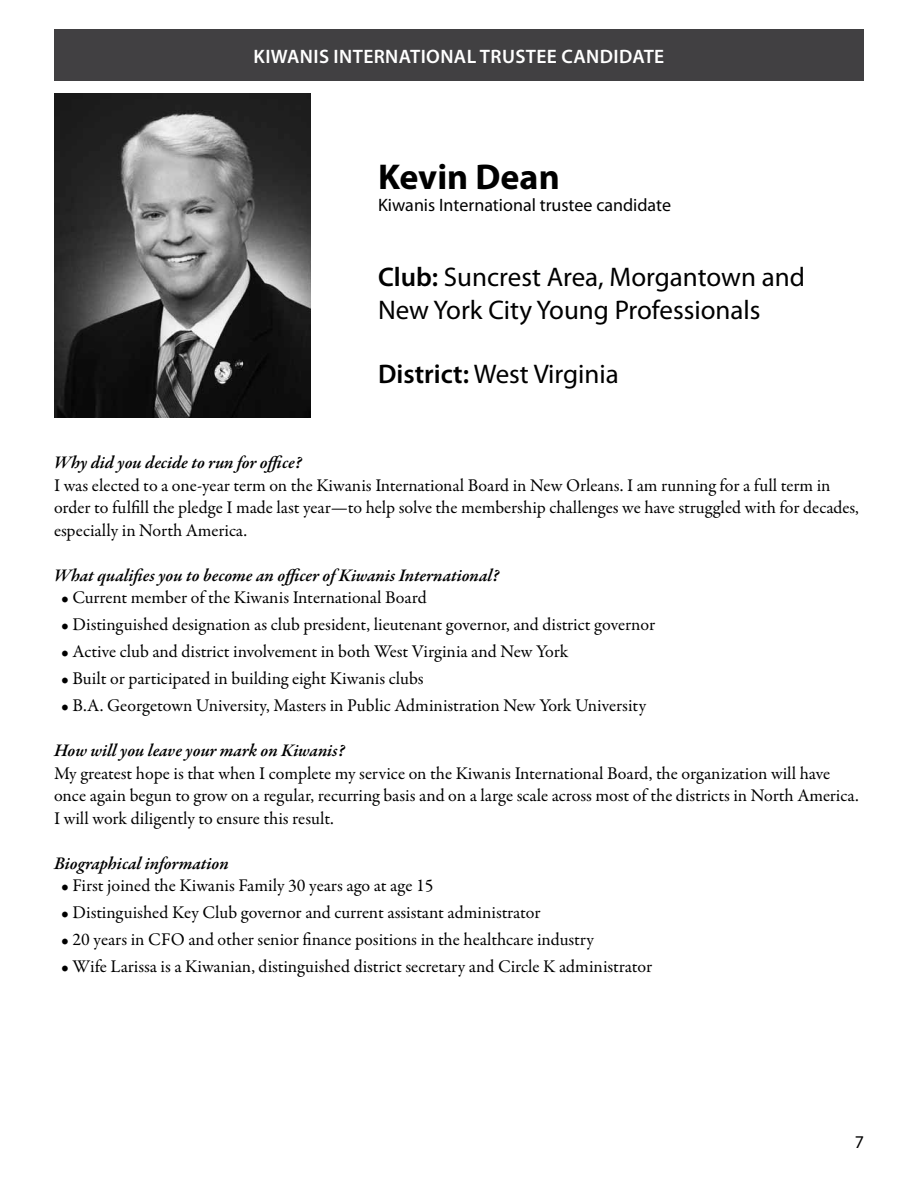
<style>
.page{position:relative;width:918px;height:1188px;background:#fff}
.page>*{position:absolute;margin:0;border:0;box-sizing:border-box;transform-origin:0 0}
.t1{font:700 36px "Myriad Pro";color:#000}
.t2{font:27px/32.4px "Myriad Pro";color:#000}
.t3{font:600 19.5px "Myriad Pro";letter-spacing:.02em;color:#fff}
.t4{font:18px/22.5px "Garamond Premr Pro";color:#000}
.t5{font:italic 600 18px "Garamond Premr Pro";color:#000}
.t6{font:18px "Myriad Pro";color:#000}
.s1{font-weight:600}
</style>
<div class="page">
<img style="left:54px;top:94px;width:256px;height:324px">
<div style="left:54px;top:29px;width:810px;height:52px;background:#414042"></div>
<p class="t3" style="left:254px;top:44px;width:91px">KIWANIS INTE</p>
<p class="t3" style="left:374px;top:44px;width:153px">RNATIONAL TRUSTEE</p>
<p class="t3" style="left:561px;top:44px;width:94px">CANDIDATE</p>
<h1 class="t1" style="left:378px;top:153px;width:183px">Kevin Dean</h1>
<p class="t6" style="left:378px;top:193px;width:295px">Kiwanis International trustee candidate</p>
<h2 class="t2" style="left:378px;top:261px;width:429px"><span class="s1">CLUB:</span> Suncrest Area, Morgantown and<br>New York City Young Professionals</h2>
<h2 class="t2" style="left:378px;top:358px;width:242px"><span class="s1">DISTRICT:</span> West Virginia</h2>
<p class="t5" style="left:54px;top:451px;width:249px">Why did you decide to run for office?</p>
<p class="t4" style="left:54px;top:474px;width:807px">I was elected to a one-year term on the Kiwanis International Board in New Orleans. I am running for a full term in order to fulfill the pledge I made last year—to help solve the membership challenges we have struggled with for decades, especially in North America.</p>
<p class="t5" style="left:54px;top:564px;width:447px">What qualifies you to become an officer of Kiwanis International?</p>
<p class="t4" style="left:61px;top:587px;width:367px">• Current member of the Kiwanis International Board</p>
<p class="t4" style="left:61px;top:614px;width:596px">• Distinguished designation as club president, lieutenant governor, and district governor</p>
<p class="t4" style="left:61px;top:641px;width:509px">• Active club and district involvement in both West Virginia and New York</p>
<p class="t4" style="left:61px;top:668px;width:364px">• Built or participated in building eight Kiwanis clubs</p>
<p class="t4" style="left:61px;top:695px;width:587px">• B.A. Georgetown University, Masters in Public Administration New York University</p>
<p class="t5" style="left:54px;top:739px;width:292px">How will you leave your mark on Kiwanis?</p>
<p class="t4" style="left:54px;top:762px;width:806px">My greatest hope is that when I complete my service on the Kiwanis International Board, the organization will have once again begun to grow on a regular, recurring basis and on a large scale across most of the districts in North America.<br>I will work diligently to ensure this result.</p>
<p class="t5" style="left:54px;top:852px;width:176px">Biographical information</p>
<p class="t4" style="left:61px;top:875px;width:374px">• First joined the Kiwanis Family 30 years ago at age 15</p>
<p class="t4" style="left:61px;top:902px;width:481px">• Distinguished Key Club governor and current assistant administrator</p>
<p class="t4" style="left:61px;top:929px;width:534px">• 20 years in CFO and other senior finance positions in the healthcare industry</p>
<p class="t4" style="left:61px;top:956px;width:593px">• Wife Larissa is a Kiwanian, distinguished district secretary and Circle K administrator</p>
<p class="t6" style="left:855px;top:1130px;width:11px">7</p>
</div>
